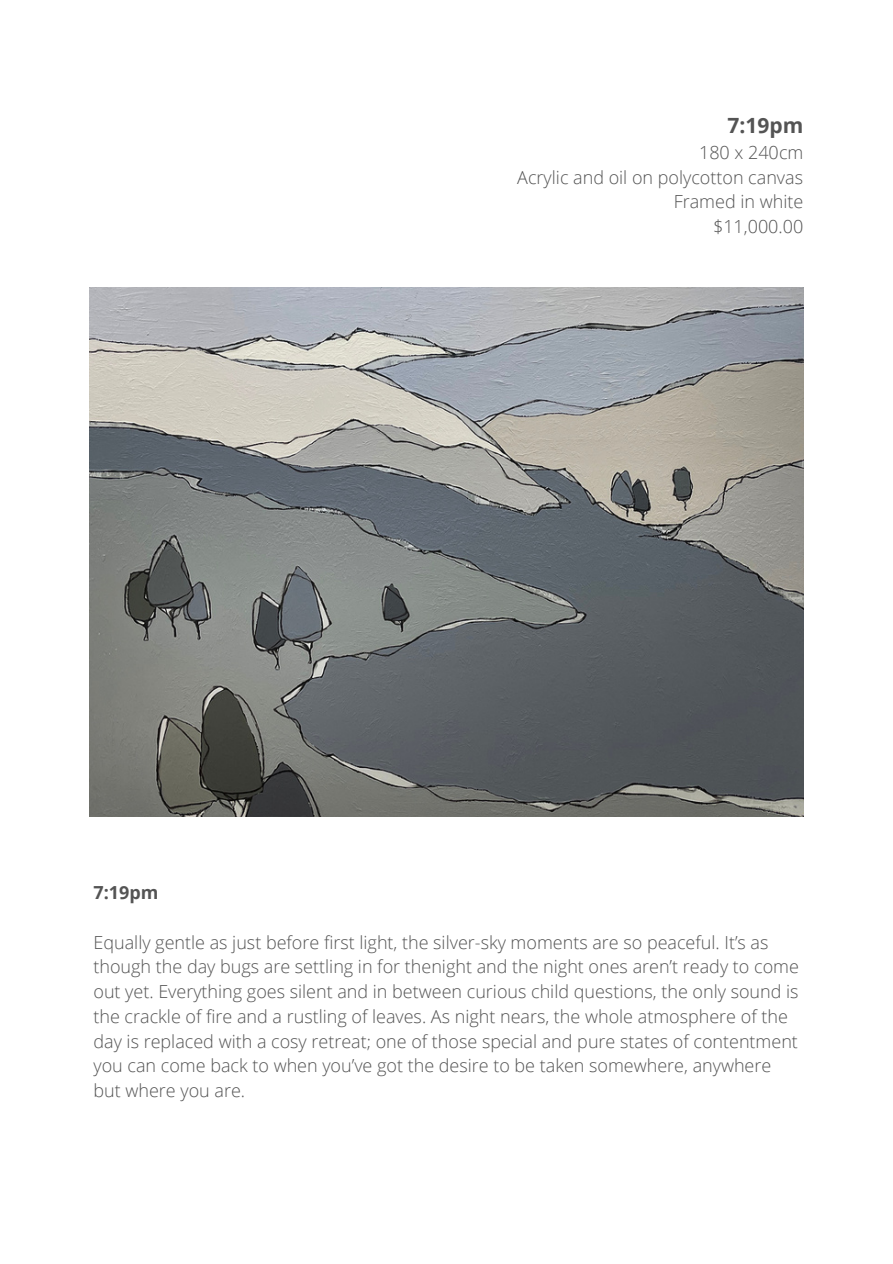
<style>
.page{position:relative;width:893px;height:1264px;background:#fff}
.page>*{position:absolute;margin:0;border:0;box-sizing:border-box;transform-origin:0 0}
.t1{font:700 21px "Open Sans";color:#545454}
.t2{font:300 18px/24.8px "Open Sans";color:#545454;text-align:right}
.t3{font:700 18px "Open Sans";color:#545454}
</style>
<div class="page">
<img style="left:89px;top:288px;width:714px;height:528px">
<p class="t1" style="left:727px;top:111px;width:77px">7:19pm</p>
<p class="t2" style="left:517px;top:140px;width:287px">180 x 240cm<br>Acrylic and oil on polycotton canvas<br>Framed in white<br>$11,000.00</p>
<p class="t3" style="left:93px;top:879px;width:66px">7:19pm</p>
<p class="t2" style="left:93px;top:929px;width:706px;text-align:left">Equally gentle as just before first light, the silver-sky moments are so peaceful. It’s as though the day bugs are settling in for thenight and the night ones aren’t ready to come out yet. Everything goes silent and in between curious child questions, the only sound is the crackle of fire and a rustling of leaves. As night nears, the whole atmosphere of the day is replaced with a cosy retreat; one of those special and pure states of contentment you can come back to when you’ve got the desire to be taken somewhere, anywhere but where you are.</p>
</div>
